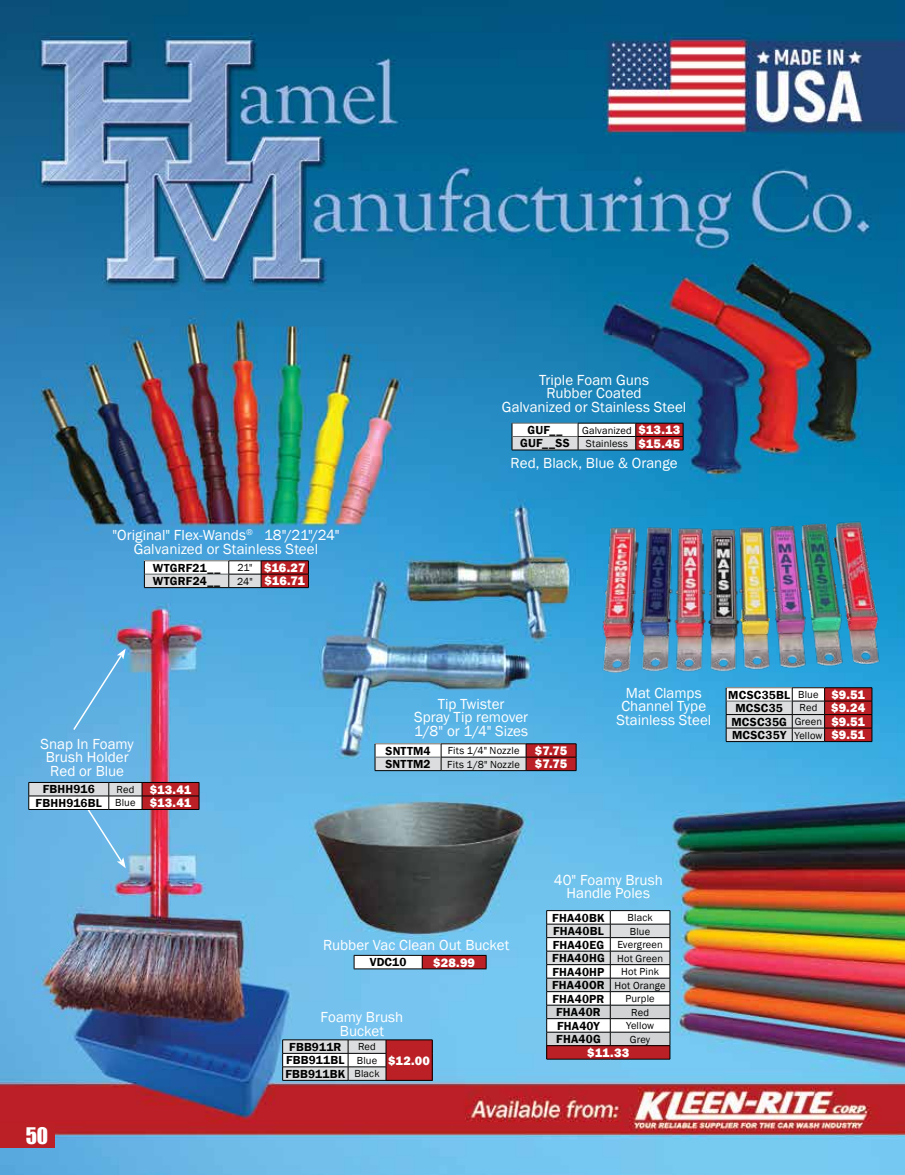
<style>
.page{position:relative;width:905px;height:1175px;background:#fff}
.page>*{position:absolute;margin:0;border:0;box-sizing:border-box;transform-origin:0 0}
.t1{font:21px "Impact";color:#fff}
.t2{font:15px/13.5px "Franklin Gothic";color:#fff;text-align:center}
.t3{font:800 12.75px "Franklin Gothic";letter-spacing:.01em;color:#fff}
.t4{font:600 12px/13.5px "Franklin Gothic";letter-spacing:.015em;color:#000}
.t5{font:10.5px/13.5px "Franklin Gothic";letter-spacing:.015em;color:#000}
.s1{font-weight:400;font-size:10.5px;color:#000}
.s2{font-weight:800;font-size:12.75px;color:#fff}
.s3{font-weight:400;font-size:10.5px}
.s4{font-weight:600;font-size:12px}
</style>
<div class="page">
<img style="left:0;top:0;width:904px;height:1174px">
<div style="left:0;top:1124px;width:55px;height:24px;background:#ba2025"></div>
<img style="left:593px;top:511px;width:293px;height:164px">
<svg style="left:72px;top:648px;width:54px;height:83px;background:#61b0e1"></svg>
<svg style="left:28px;top:782px;width:172px;height:86px;background:#93a6c4"></svg>
<hr style="left:29px;top:809px;width:80px;height:1px;background:#000">
<hr style="left:109px;top:809px;width:33px;height:1px;background:#000">
<hr style="left:142px;top:809px;width:57px;height:1px;background:#000">
<div style="left:386px;top:1039px;width:46px;height:41px;background:#ba2025"></div>
<hr style="left:386px;top:1039px;width:46px;height:1px;background:#000">
<svg style="left:282px;top:1039px;width:105px;height:41px"></svg>
<svg style="left:432px;top:1040px;width:1px;height:40px"></svg>
<hr style="left:282px;top:1080px;width:66px;height:1px;background:#000">
<hr style="left:348px;top:1080px;width:38px;height:1px;background:#000">
<hr style="left:386px;top:1080px;width:46px;height:1px;background:#000">
<svg style="left:546px;top:910px;width:124px;height:148px"></svg>
<hr style="left:546px;top:1058px;width:64px;height:1px;background:#000">
<hr style="left:610px;top:1058px;width:60px;height:1px;background:#000">
<svg style="left:375px;top:743px;width:202px;height:27px"></svg>
<hr style="left:526px;top:770px;width:50px;height:1px;background:#000">
<hr style="left:375px;top:757px;width:66px;height:1px;background:#656767">
<hr style="left:441px;top:757px;width:85px;height:1px;background:#000">
<hr style="left:375px;top:770px;width:66px;height:1px;background:#000">
<hr style="left:441px;top:770px;width:85px;height:1px;background:#000">
<div style="left:354px;top:955px;width:68px;height:13px;background:#fff"></div>
<div style="left:422px;top:955px;width:64px;height:13px;background:#ba2025"></div>
<hr style="left:354px;top:955px;width:68px;height:1px;background:#000">
<svg style="left:354px;top:955px;width:1px;height:13px"></svg>
<hr style="left:422px;top:955px;width:64px;height:1px;background:#000">
<svg style="left:422px;top:955px;width:1px;height:13px"></svg>
<svg style="left:486px;top:955px;width:1px;height:13px"></svg>
<hr style="left:354px;top:968px;width:68px;height:1px;background:#000">
<hr style="left:422px;top:968px;width:64px;height:1px;background:#000">
<svg style="left:726px;top:687px;width:146px;height:54px;background:#c89a9c"></svg>
<hr style="left:824px;top:741px;width:48px;height:1px;background:#000">
<hr style="left:726px;top:701px;width:66px;height:1px;background:#656767">
<hr style="left:792px;top:701px;width:32px;height:1px;background:#000">
<hr style="left:726px;top:714px;width:66px;height:1px;background:#000">
<hr style="left:792px;top:714px;width:32px;height:1px;background:#000">
<hr style="left:726px;top:728px;width:66px;height:1px;background:#000">
<hr style="left:792px;top:728px;width:32px;height:1px;background:#000">
<hr style="left:726px;top:741px;width:66px;height:1px;background:#000">
<hr style="left:792px;top:741px;width:32px;height:1px;background:#000">
<svg style="left:511px;top:423px;width:172px;height:27px"></svg>
<hr style="left:635px;top:450px;width:48px;height:1px;background:#000">
<hr style="left:512px;top:436px;width:66px;height:1px;background:#656767">
<hr style="left:578px;top:436px;width:57px;height:1px;background:#000">
<hr style="left:512px;top:450px;width:66px;height:1px;background:#000">
<hr style="left:578px;top:450px;width:57px;height:1px;background:#000">
<hr style="left:144px;top:560px;width:84px;height:1px;background:#656767">
<hr style="left:228px;top:560px;width:33px;height:1px;background:#000">
<hr style="left:261px;top:560px;width:47px;height:1px;background:#000">
<svg style="left:144px;top:561px;width:165px;height:26px"></svg>
<hr style="left:261px;top:587px;width:47px;height:1px;background:#000">
<hr style="left:145px;top:574px;width:83px;height:1px;background:#656767">
<hr style="left:228px;top:574px;width:33px;height:1px;background:#000">
<hr style="left:144px;top:587px;width:85px;height:1px;background:#000">
<hr style="left:229px;top:587px;width:32px;height:1px;background:#000">
<p class="t2" style="left:112px;top:529px;width:228px">"Original" Flex-Wands<sup>®</sup> 18"/21"/24"<br>Galvanized or Stainless Steel</p>
<p class="t4" style="left:153px;top:561px;width:69px">WTGRF21__</p>
<p class="t3" style="left:237px;top:559px;width:70px"><span class="s1">21"</span> $16.27</p>
<p class="t4" style="left:153px;top:574px;width:69px">WTGRF24__</p>
<p class="t3" style="left:237px;top:573px;width:69px"><span class="s1">24"</span> $16.71</p>
<p class="t2" style="left:502px;top:373px;width:186px">Triple Foam Guns<br>Rubber Coated<br>Galvanized or Stainless Steel</p>
<p class="t4" style="left:527px;top:423px;width:36px">GUF__</p>
<p class="t5" style="left:582px;top:423px;width:100px">Galvanized <span class="s2">$13.13</span></p>
<p class="t4" style="left:520px;top:437px;width:51px">GUF__SS</p>
<p class="t5" style="left:586px;top:437px;width:96px">Stainless <span class="s2">$15.45</span></p>
<p class="t2" style="left:510px;top:456px;width:168px">Red, Black, Blue &amp; Orange</p>
<p class="t2" style="left:41px;top:737px;width:95px">Snap In Foamy<br>Brush Holder<br>Red or Blue</p>
<p class="t4" style="left:43px;top:782px;width:54px">FBHH916</p>
<p class="t3" style="left:116px;top:781px;width:76px"><span class="s1">Red</span> $13.41</p>
<p class="t4" style="left:36px;top:796px;width:157px">FBHH916BL <span class="s3">Blue</span> <span class="s2">$13.41</span></p>
<h1 class="t1" style="left:26px;top:1119px;width:24px">50</h1>
<p class="t2" style="left:414px;top:697px;width:116px">Tip Twister<br>Spray Tip remover<br>1/8" or 1/4" Sizes</p>
<p class="t2" style="left:616px;top:686px;width:96px">Mat Clamps<br>Channel Type<br>Stainless Steel</p>
<p class="t4" style="left:385px;top:744px;width:47px">SNTTM4</p>
<p class="t5" style="left:447px;top:744px;width:121px">Fits 1/4" Nozzle <span class="s2">$7.75</span></p>
<p class="t4" style="left:385px;top:757px;width:47px">SNTTM2</p>
<p class="t5" style="left:447px;top:757px;width:121px">Fits 1/8" Nozzle <span class="s2">$7.75</span></p>
<p class="t4" style="left:735px;top:688px;width:131px;text-indent:-7px">MCSC35BL <span class="s3">Blue</span> <span class="s2">$9.51<br></span>MCSC35</p>
<p class="t3" style="left:799px;top:699px;width:67px"><span class="s1">Red</span> $9.24</p>
<p class="t4" style="left:731px;top:715px;width:135px">MCSC35G <span class="s3">Green</span> <span class="s2">$9.51<br></span>MCSC35Y <span class="s3">Yellow</span> <span class="s2">$9.51</span></p>
<p class="t2" style="left:323px;top:938px;width:188px">Rubber Vac Clean Out Bucket</p>
<p class="t4" style="left:370px;top:955px;width:38px">VDC10</p>
<p class="t3" style="left:433px;top:954px;width:43px">$28.99</p>
<p class="t2" style="left:320px;top:1010px;width:84px">Foamy Brush<br>Bucket</p>
<p class="t4" style="left:289px;top:1040px;width:54px">FBB911R</p>
<p class="t5" style="left:358px;top:1040px;width:19px">Red</p>
<p class="t4" style="left:285px;top:1053px;width:146px">FBB911BL <span class="s3">Blue</span> <span class="s2">$12.00<br></span>FBB911BK <span class="s3">Black</span></p>
<p class="t2" style="left:553px;top:873px;width:111px">40" Foamy Brush<br>Handle Poles</p>
<p class="t4" style="left:552px;top:911px;width:54px">FHA40BK</p>
<p class="t5" style="left:627px;top:911px;width:27px">Black</p>
<p class="t4" style="left:553px;top:924px;width:52px">FHA40BL</p>
<p class="t5" style="left:552px;top:924px;width:112px;text-indent:78px">Blue<br><span class="s4">FHA40EG</span> Evergreen<br><span class="s4">FHA40HG</span> Hot Green</p>
<p class="t4" style="left:552px;top:965px;width:54px">FHA40HP</p>
<p class="t5" style="left:552px;top:965px;width:115px;text-indent:69px">Hot Pink<br><span class="s4">FHA40OR</span> Hot Orange</p>
<p class="t4" style="left:552px;top:992px;width:54px">FHA40PR</p>
<p class="t5" style="left:625px;top:992px;width:31px">Purple</p>
<p class="t4" style="left:556px;top:1005px;width:46px">FHA40R</p>
<p class="t5" style="left:631px;top:1005px;width:19px">Red</p>
<p class="t4" style="left:557px;top:1019px;width:44px">FHA40Y</p>
<p class="t5" style="left:626px;top:1019px;width:30px">Yellow</p>
<p class="t4" style="left:556px;top:1032px;width:46px">FHA40G</p>
<p class="t5" style="left:630px;top:1032px;width:22px">Grey</p>
<p class="t3" style="left:587px;top:1044px;width:43px">$11.33</p>
</div>
